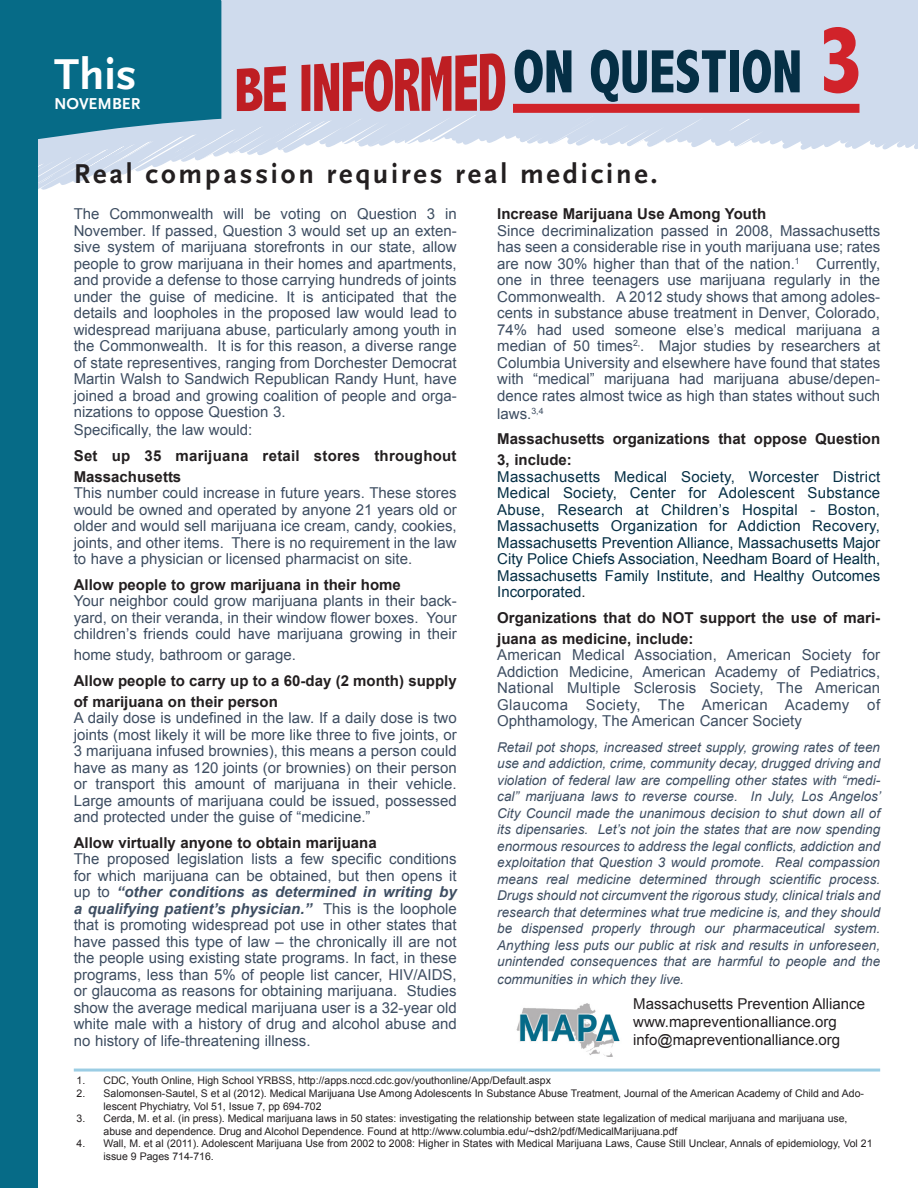
<style>
.page{position:relative;width:918px;height:1188px;background:#fff}
.page>*{position:absolute;margin:0;border:0;box-sizing:border-box;transform-origin:0 0}
.t1{font:800 condensed 61.65px "Abadi";color:#052f45;scale:.9 1}
.t2{font:700 45.15px "Scala Sans OT";color:#fff}
.t3{font:700 28.5px "Scala Sans OT";letter-spacing:.1em;color:#231f20}
.t4{font:700 16.5px "Scala Sans OT";color:#fff}
.t5{font:15px/16.5px "Arial";color:#3e4e62;text-align:justify}
.t6{font:700 15px/21px "Arial";color:#231f20}
.t7{font:15px/16.5px "Arial";color:#052f45;text-align:justify}
.t8{font:15px "Arial";color:#231f20}
.t9{font:italic 13.5px/16.5px "Arial";color:#3e4e62;text-align:justify}
.t10{font:10.5px/12.6px "Arial";color:#231f20}
.s1{font-size:98.7px;color:#d1232a}
.s2{font-weight:700;font-style:italic}
.s3{color:#231f20}
</style>
<div class="page">
<svg style="left:0;top:0;width:918px;height:178px;fill:#cfdbed"></svg>
<div style="left:0;top:1px;width:38px;height:1187px;background:#066b87"></div>
<hr style="left:74px;top:1069px;width:806px;height:3px;background:#9bcde4">
<div style="left:513px;top:104px;width:347px;height:9px;background:#d1232a"></div>
<svg style="left:25px;top:0;width:480px;height:140px"></svg>
<img style="left:516px;top:1003px;width:104px;height:54px">
<p class="t2" style="left:54px;top:49px;width:84px">This</p>
<p class="t4" style="left:54px;top:94px;width:88px">NOVEMBER</p>
<h1 class="t1" style="left:513px;top:36px;width:390px">ON QUESTION <span class="s1">3</span></h1>
<p class="t3" style="left:74px;top:158px;width:585px">Real compassion requires real medicine.</p>
<p class="t5" style="left:74px;top:206px;width:384px">The Commonwealth will be voting on Question 3 in November. If passed, Question 3 would set up an exten&shy;sive system of marijuana storefronts in our state, allow people to grow marijuana in their homes and apartments, and provide a defense to those carrying hundreds of joints under the guise of medicine. It is anticipated that the details and loopholes in the proposed law would lead to widespread marijuana abuse, particularly among youth in the Commonwealth. It is for this reason, a diverse range of state representives, ranging from Dorchester Democrat Martin Walsh to Sandwich Republican Randy Hunt, have joined a broad and growing coalition of people and orga&shy;nizations to oppose Question 3.</p>
<p class="t5" style="left:74px;top:422px;width:180px">Specifically, the law would:</p>
<p class="t6" style="left:74px;top:445px;width:384px">Set up 35 marijuana retail stores throughout<br>Massachusetts</p>
<p class="t5" style="left:74px;top:485px;width:384px">This number could increase in future years. These stores would be owned and operated by anyone 21 years old or older and would sell marijuana ice cream, candy, cookies, joints, and other items. There is no requirement in the law to have a physician or licensed pharmacist on site.</p>
<p class="t6" style="left:74px;top:574px;width:329px">Allow people to grow marijuana in their home</p>
<p class="t5" style="left:74px;top:593px;width:384px">Your neighbor could grow marijuana plants in their back&shy;yard, on their veranda, in their window flower boxes. Your children’s friends could have marijuana growing in their</p>
<p class="t5" style="left:74px;top:647px;width:224px">home study, bathroom or garage.</p>
<p class="t6" style="left:74px;top:670px;width:384px">Allow people to carry up to a 60-day (2 month) supply of marijuana on their person</p>
<p class="t5" style="left:74px;top:710px;width:384px">A daily dose is undefined in the law. If a daily dose is two joints (most likely it will be more like three to five joints, or 3 marijuana infused brownies), this means a person could have as many as 120 joints (or brownies) on their person or transport this amount of marijuana in their vehicle.<br>Large amounts of marijuana could be issued, possessed and protected under the guise of “medicine.”</p>
<p class="t6" style="left:74px;top:832px;width:304px">Allow virtually anyone to obtain marijuana</p>
<p class="t5" style="left:74px;top:851px;width:384px">The proposed legislation lists a few specific conditions for which marijuana can be obtained, but then opens it up to <span class="s2">“other conditions as determined in writing by a qualifying patient’s physician.”</span> This is the loophole that is promoting widespread pot use in other states that have passed this type of law – the chronically ill are not the people using existing state programs. In fact, in these programs, less than 5% of people list cancer, HIV/AIDS, or glaucoma as reasons for obtaining marijuana. Studies show the average medical marijuana user is a 32-year old white male with a history of drug and alcohol abuse and no history of life-threatening illness.</p>
<p class="t6" style="left:497px;top:204px;width:270px">Increase Marijuana Use Among Youth</p>
<p class="t5" style="left:497px;top:222px;width:384px">Since decriminalization passed in 2008, Massachusetts has seen a considerable rise in youth marijuana use; rates are now 30% higher than that of the nation.<sup>1</sup> Currently, one in three teenagers use marijuana regularly in the Commonwealth. A 2012 study shows that among adoles&shy;cents in substance abuse treatment in Denver, Colorado, 74% had used someone else’s medical marijuana a median of 50 times<sup>2,</sup>. Major studies by researchers at Columbia University and elsewhere have found that states with “medical” marijuana had marijuana abuse/depen&shy;dence rates almost twice as high than states without such</p>
<p class="t5" style="left:497px;top:405px;width:48px">laws.<sup>3,4</sup></p>
<p class="t6" style="left:497px;top:429px;width:384px">Massachusetts organizations that oppose Question<br>3, include:</p>
<p class="t7" style="left:497px;top:468px;width:385px">Massachusetts Medical Society, Worcester District Medical Society, Center for Adolescent Substance Abuse, Research at Children’s Hospital - Boston, Massachusetts Organization for Addiction Recovery, Massachusetts Prevention Alliance, Massachusetts Major City Police Chiefs Association, Needham Board of Health, Massachusetts Family Institute, and Healthy Outcomes Incorporated<span class="s3">.</span></p>
<p class="t6" style="left:497px;top:607px;width:384px">Organizations that do NOT support the use of mari&shy;juana as medicine, include:</p>
<p class="t5" style="left:497px;top:647px;width:385px">American Medical Association, American Society for Addiction Medicine, American Academy of Pediatrics, National Multiple Sclerosis Society, The American Glaucoma Society, The American Academy of Ophthamology, The American Cancer Society</p>
<p class="t9" style="left:497px;top:739px;width:385px">Retail pot shops, increased street supply, growing rates of teen use and addiction, crime, community decay, drugged driving and violation of federal law are compelling other states with “medi&shy;cal” marijuana laws to reverse course. In July, Los Angelos’ City Council made the unanimous decision to shut down all of its dipensaries. Let’s not join the states that are now spending enormous resources to address the legal conflicts, addiction and exploitation that Question 3 would promote. Real compassion means real medicine determined through scientific process.<br>Drugs should not circumvent the rigorous study, clinical trials and research that determines what true medicine is, and they should be dispensed properly through our pharmaceutical system.<br>Anything less puts our public at risk and results in unforeseen, unintended consequences that are harmful to people and the</p>
<p class="t9" style="left:497px;top:971px;width:188px">communities in which they live.</p>
<p class="t8" style="left:633px;top:994px;width:233px">Massachusetts Prevention Alliance</p>
<p class="t8" style="left:633px;top:1012px;width:205px">www.mapreventionalliance.org</p>
<p class="t8" style="left:633px;top:1030px;width:208px">info@mapreventionalliance.org</p>
<p class="t10" style="left:76px;top:1075px;width:476px">1. CDC, Youth Online, High School YRBSS, http://apps.nccd.cdc.gov/youthonline/App/Default.aspx</p>
<p class="t10" style="left:104px;top:1087px;width:762px;text-indent:-27px">2. Salomonsen-Sautel, S et al (2012). Medical Marijuana Use Among Adolescents In Substance Abuse Treatment, Journal of the American Academy of Child and Ado&shy;lescent Phychiatry, Vol 51, Issue 7, pp 694-702</p>
<p class="t10" style="left:104px;top:1112px;width:746px;text-indent:-27px">3. Cerda, M. et al. (in press). Medical marijuana laws in 50 states: investigating the relationship between state legalization of medical marijuana and marijuana use, abuse and dependence. Drug and Alcohol Dependence. Found at http://www.columbia.edu/~dsh2/pdf/MedicalMarijuana.pdf</p>
<p class="t10" style="left:104px;top:1138px;width:771px;text-indent:-27px">4. Wall, M. et al (2011). Adolescent Marijuana Use from 2002 to 2008: Higher in States with Medical Marijuana Laws, Cause Still Unclear, Annals of epidemiology, Vol 21 issue 9 Pages 714-716.</p>
</div>
